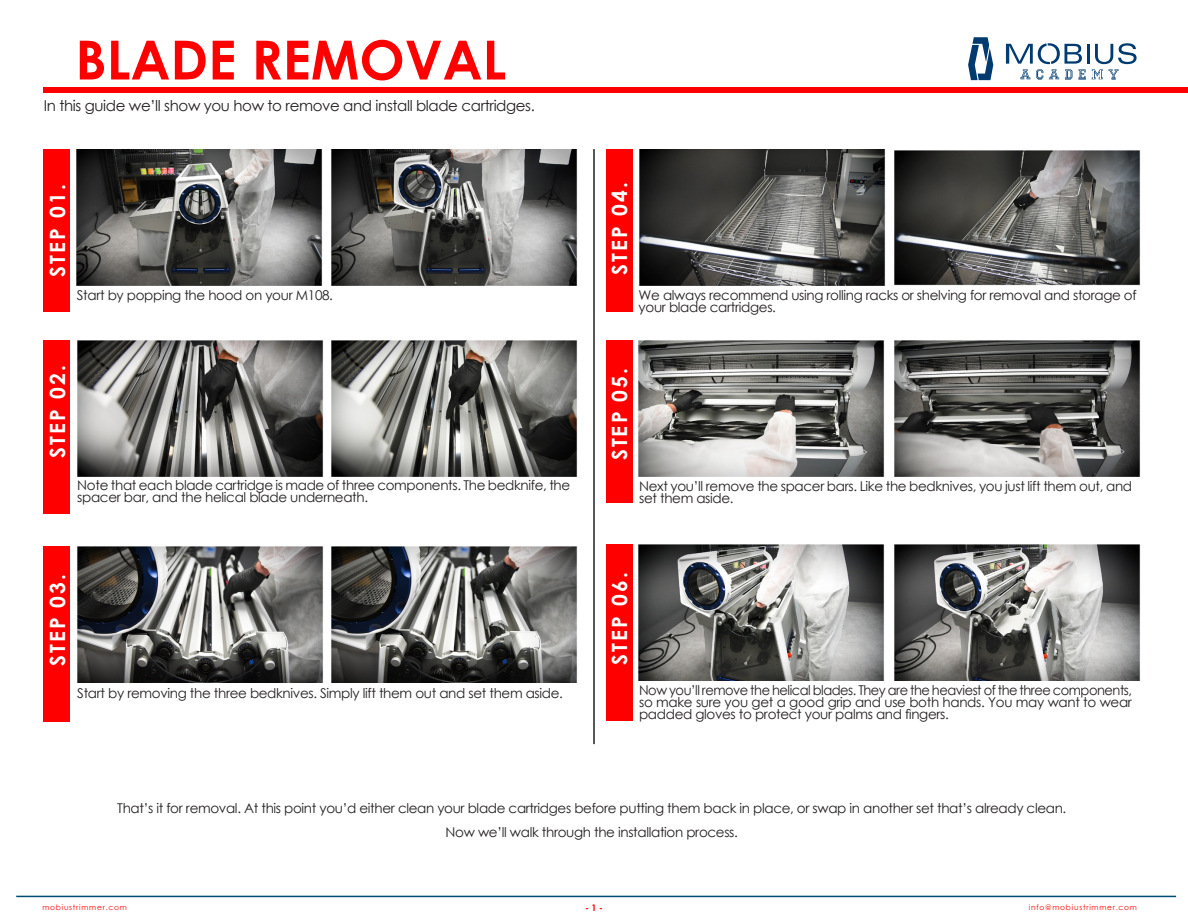
<style>
.page{position:relative;width:1188px;height:918px;background:#fff}
.page>*{position:absolute;margin:0;border:0;box-sizing:border-box;transform-origin:0 0}
.t1{font:700 54px "Century Gothic";color:#f00}
.t2{font:700 21px "Century Gothic";letter-spacing:.1em;color:#fff}
.t3{font:15px "Century Gothic";letter-spacing:-.025em;color:#231f20}
.t4{font:13.5px/12px "Century Gothic";letter-spacing:-.025em;color:#231f20}
.t5{font:13.5px/12px "Century Gothic";letter-spacing:-.025em;color:#231f20;text-align:justify;scale:.96 1}
.t6{font:700 9px "Century Gothic";color:#f00}
.t7{font:7.5px "Century Gothic";letter-spacing:.1em;color:#f00}
</style>
<div class="page">
<hr style="left:16px;top:896px;width:1160px;height:1px;background:#004b75">
<div style="left:44px;top:88px;width:1144px;height:5px;background:#f00"></div>
<img style="left:331px;top:340px;width:247px;height:137px">
<img style="left:331px;top:547px;width:246px;height:136px">
<img style="left:77px;top:340px;width:246px;height:137px">
<img style="left:77px;top:547px;width:246px;height:136px">
<img style="left:331px;top:149px;width:246px;height:136px">
<img style="left:894px;top:340px;width:247px;height:137px">
<img style="left:894px;top:545px;width:247px;height:136px">
<img style="left:76px;top:149px;width:247px;height:136px">
<img style="left:638px;top:340px;width:247px;height:137px">
<img style="left:638px;top:545px;width:247px;height:136px">
<hr style="left:593px;top:149px;width:2px;height:595px;background:#231f20">
<div style="left:44px;top:149px;width:26px;height:163px;background:#f00"></div>
<div style="left:606px;top:340px;width:26px;height:163px;background:#f00"></div>
<div style="left:606px;top:545px;width:26px;height:176px;background:#f00"></div>
<div style="left:44px;top:340px;width:26px;height:174px;background:#f00"></div>
<div style="left:44px;top:546px;width:26px;height:175px;background:#f00"></div>
<hr style="left:1087px;top:44px;width:2px;height:20px;background:#003b70">
<svg style="left:1006px;top:43px;width:80px;height:36px"></svg>
<svg style="left:1092px;top:43px;width:45px;height:36px"></svg>
<svg style="left:968px;top:37px;width:25px;height:43px"></svg>
<img style="left:894px;top:150px;width:246px;height:135px">
<img style="left:639px;top:149px;width:247px;height:136px">
<div style="left:606px;top:149px;width:26px;height:163px;background:#f00"></div>
<h1 class="t1" style="left:75px;top:39px;width:432px">BLADE REMOVAL</h1>
<p class="t3" style="left:44px;top:99px;width:492px">In this guide we’ll show you how to remove and install blade cartridges.</p>
<h2 class="t2" style="left:49px;top:277px;width:94px;rotate:-90deg">STEP 01.</h2>
<p class="t4" style="left:77px;top:290px;width:258px">Start by popping the hood on your M108.</p>
<h2 class="t2" style="left:49px;top:458px;width:94px;rotate:-90deg">STEP 02.</h2>
<p class="t4" style="left:77px;top:480px;width:494px">Note that each blade cartridge is made of three components. The bedknife, the spacer bar, and the helical blade underneath.</p>
<h2 class="t2" style="left:49px;top:666px;width:94px;rotate:-90deg">STEP 03.</h2>
<p class="t4" style="left:77px;top:688px;width:487px">Start by removing the three bedknives. Simply lift them out and set them aside.</p>
<h2 class="t2" style="left:612px;top:275px;width:94px;rotate:-90deg">STEP 04.</h2>
<p class="t4" style="left:639px;top:290px;width:499px">We always recommend using rolling racks or shelving for removal and storage of your blade cartridges.</p>
<h2 class="t2" style="left:612px;top:460px;width:94px;rotate:-90deg">STEP 05.</h2>
<p class="t4" style="left:639px;top:481px;width:495px">Next you’ll remove the spacer bars. Like the bedknives, you just lift them out, and set them aside.</p>
<h2 class="t2" style="left:612px;top:665px;width:94px;rotate:-90deg">STEP 06.</h2>
<p class="t5" style="left:639px;top:685px;width:515px">Now you’ll remove the helical blades. They are the heaviest of the three components, so make sure you get a good grip and use both hands. You may want to wear padded gloves to protect your palms and fingers.</p>
<p class="t4" style="left:117px;top:797px;width:951px;line-height:24px;text-align:center">That’s it for removal. At this point you’d either clean your blade cartridges before putting them back in place, or swap in another set that’s already clean.<br>Now we’ll walk through the installation process.</p>
<p class="t7" style="left:42px;top:904px;width:86px">mobiustrimmer.com</p>
<p class="t7" style="left:1029px;top:904px;width:110px">info@mobiustrimmer.com</p>
<p class="t6" style="left:585px;top:905px;width:19px">- 1 -</p>
</div>
